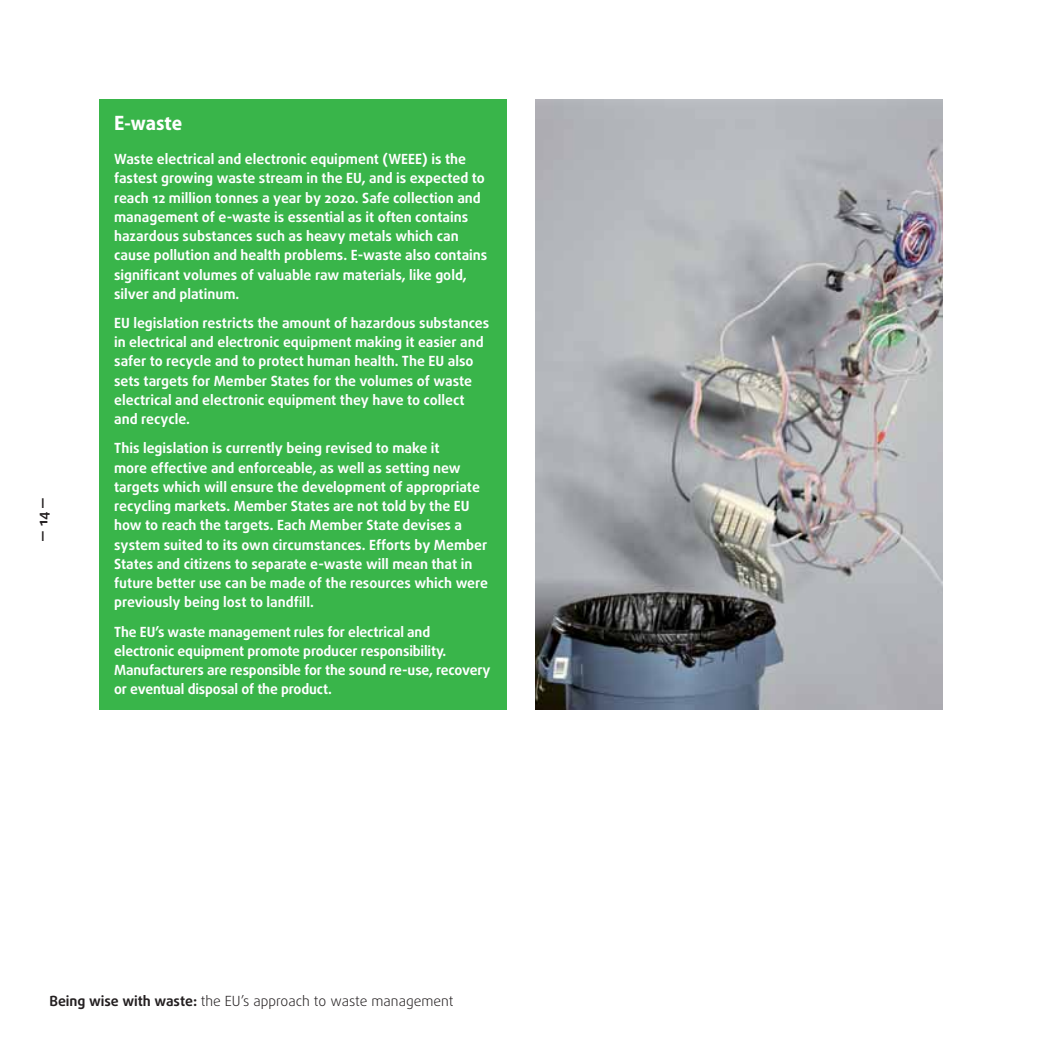
<style>
.page{position:relative;width:1042px;height:1042px;background:#fff}
.page>*{position:absolute;margin:0;border:0;box-sizing:border-box;transform-origin:0 0}
.t1{font:700 semi-condensed 21px "Myriad Pro";letter-spacing:-.005em;color:#fff}
.t2{font:700 14px/19.2px "Daxline Pro";color:#fff}
.t3{font:300 14px "Daxline Pro";color:#231f20}
.t4{font:700 14px "Daxline Pro";color:#231f20}
.s1{font-weight:700}
</style>
<div class="page">
<img style="left:535px;top:99px;width:407px;height:610px">
<div style="left:99px;top:99px;width:407px;height:610px;background:#39b54a"></div>
<p class="t4" style="left:37px;top:542px;width:46px;rotate:-90deg">— 14 —</p>
<h1 class="t1" style="left:114px;top:115px;width:70px">E-waste</h1>
<p class="t2" style="left:114px;top:151px;width:375px">Waste electrical and electronic equipment (WEEE) is the fastest growing waste stream in the EU, and is expected to reach 12 million tonnes a year by 2020. Safe collection and management of e-waste is essential as it often contains hazardous substances such as heavy metals which can cause pollution and health problems. E-waste also contains significant volumes of valuable raw materials, like gold, silver and platinum.</p>
<p class="t2" style="left:114px;top:315px;width:376px">EU legislation restricts the amount of hazardous substances in electrical and electronic equipment making it easier and safer to recycle and to protect human health. The EU also sets targets for Member States for the volumes of waste electrical and electronic equipment they have to collect and recycle.</p>
<p class="t2" style="left:114px;top:440px;width:375px">This legislation is currently being revised to make it<br>more effective and enforceable, as well as setting new targets which will ensure the development of appropriate recycling markets. Member States are not told by the EU how to reach the targets. Each Member State devises a system suited to its own circumstances. Efforts by Member States and citizens to separate e-waste will mean that in future better use can be made of the resources which were previously being lost to landfill.</p>
<p class="t2" style="left:114px;top:624px;width:378px">The EU’s waste management rules for electrical and electronic equipment promote producer responsibility.<br>Manufacturers are responsible for the sound re-use, recovery or eventual disposal of the product.</p>
<p class="t3" style="left:49px;top:995px;width:405px"><span class="s1">Being wise with waste:</span> the EU’s approach to waste management</p>
</div>
